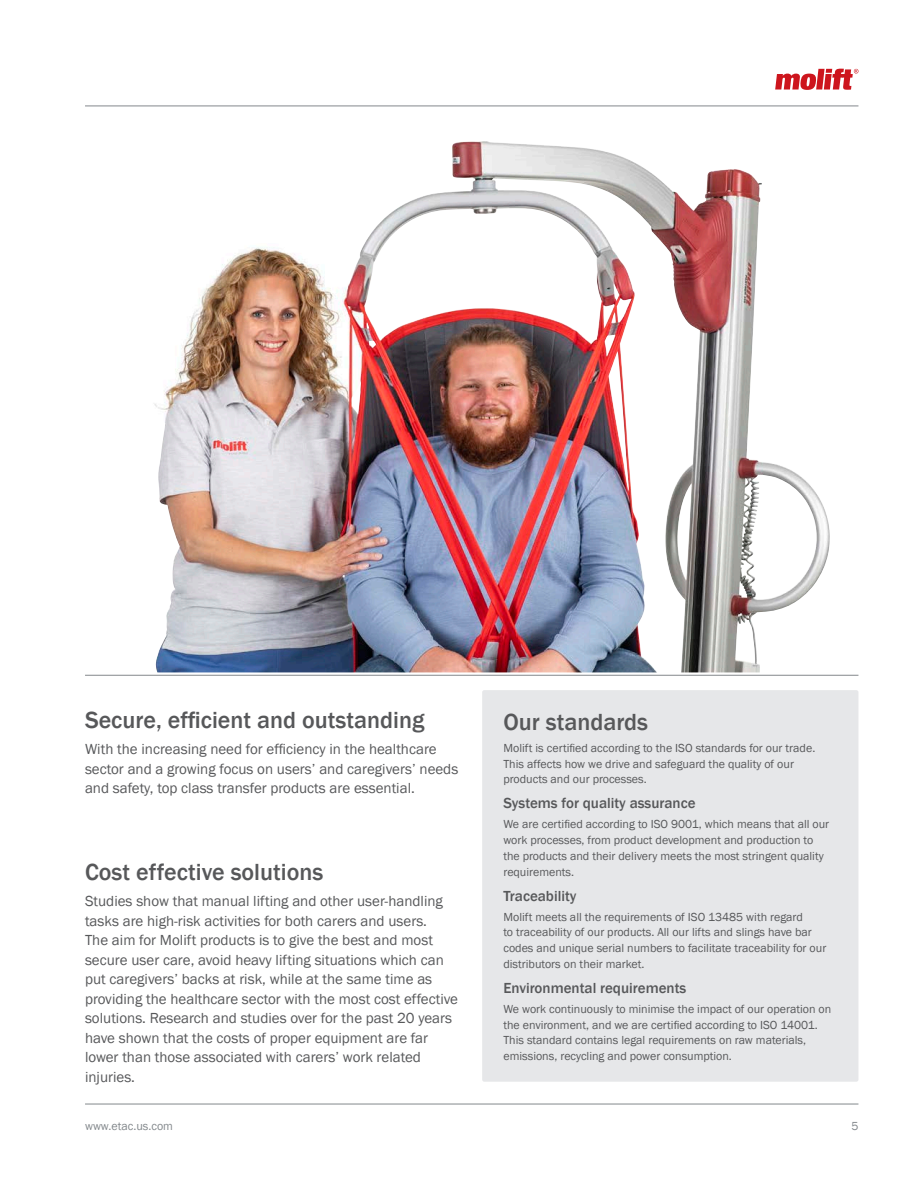
<style>
.page{position:relative;width:918px;height:1188px;background:#fff}
.page>*{position:absolute;margin:0;border:0;box-sizing:border-box;transform-origin:0 0}
._4__Header_-_Basic_b{font:500 24px "Franklin Gothic";color:#57585a}
._4__Body_-_Basic_bod{font:15px/19.5px "Franklin Gothic";color:#57585a}
._5__Header_-_Feature{font:500 15px "Franklin Gothic";color:#57585a}
._5__Body_-_Features{font:12px/15.8px "Franklin Gothic";color:#57585a}
._8__Pagina{font:12px "Franklin Gothic";color:#83888c}
</style>
<div class="page">
<div style="left:482px;top:690px;width:376px;height:392px;background:#e6e7e9;border-radius:2px"></div>
<hr style="left:85px;top:675px;width:773px;height:1px;background:#83888c">
<img style="left:154px;top:141px;width:606px;height:531px">
<hr style="left:85px;top:106px;width:773px;height:1px;background:#83888c">
<hr style="left:85px;top:1104px;width:773px;height:1px;background:#83888c">
<svg style="left:775px;top:69px;width:83px;height:21px"></svg>
<p class="_4__Header_-_Basic_b" style="left:85px;top:705px;width:341px">Secure, efficient and outstanding</p>
<p class="_4__Body_-_Basic_bod" style="left:85px;top:740px;width:375px">With the increasing need for efficiency in the healthcare sector and a growing focus on users’ and caregivers’ needs and safety, top class transfer products are essential.</p>
<p class="_4__Header_-_Basic_b" style="left:85px;top:857px;width:240px">Cost effective solutions</p>
<p class="_4__Body_-_Basic_bod" style="left:85px;top:892px;width:375px">Studies show that manual lifting and other user-handling tasks are high-risk activities for both carers and users.<br>The aim for Molift products is to give the best and most secure user care, avoid heavy lifting situations which can put caregivers’ backs at risk, while at the same time as providing the healthcare sector with the most cost effective solutions. Research and studies over for the past 20 years have shown that the costs of proper equipment are far lower than those associated with carers’ work related injuries.</p>
<p class="_4__Header_-_Basic_b" style="left:503px;top:707px;width:146px">Our standards</p>
<p class="_5__Body_-_Features" style="left:503px;top:740px;width:313px">Molift is certified according to the ISO standards for our trade.<br>This affects how we drive and safeguard the quality of our products and our processes.</p>
<p class="_5__Header_-_Feature" style="left:503px;top:794px;width:194px">Systems for quality assurance</p>
<p class="_5__Body_-_Features" style="left:503px;top:817px;width:327px">We are certified according to ISO 9001, which means that all our work processes, from product development and production to the products and their delivery meets the most stringent quality requirements.</p>
<p class="_5__Header_-_Feature" style="left:503px;top:886px;width:75px">Traceability</p>
<p class="_5__Body_-_Features" style="left:503px;top:909px;width:324px">Molift meets all the requirements of ISO 13485 with regard<br>to traceability of our products. All our lifts and slings have bar codes and unique serial numbers to facilitate traceability for our distributors on their market.</p>
<p class="_5__Header_-_Feature" style="left:503px;top:979px;width:184px">Environmental requirements</p>
<p class="_5__Body_-_Features" style="left:503px;top:1001px;width:329px">We work continuously to minimise the impact of our operation on the environment, and we are certified according to ISO 14001.<br>This standard contains legal requirements on raw materials, emissions, recycling and power consumption.</p>
<p class="_8__Pagina" style="left:85px;top:1119px;width:89px">www.etac.us.com</p>
<p class="_8__Pagina" style="left:851px;top:1119px;width:9px">5</p>
</div>
